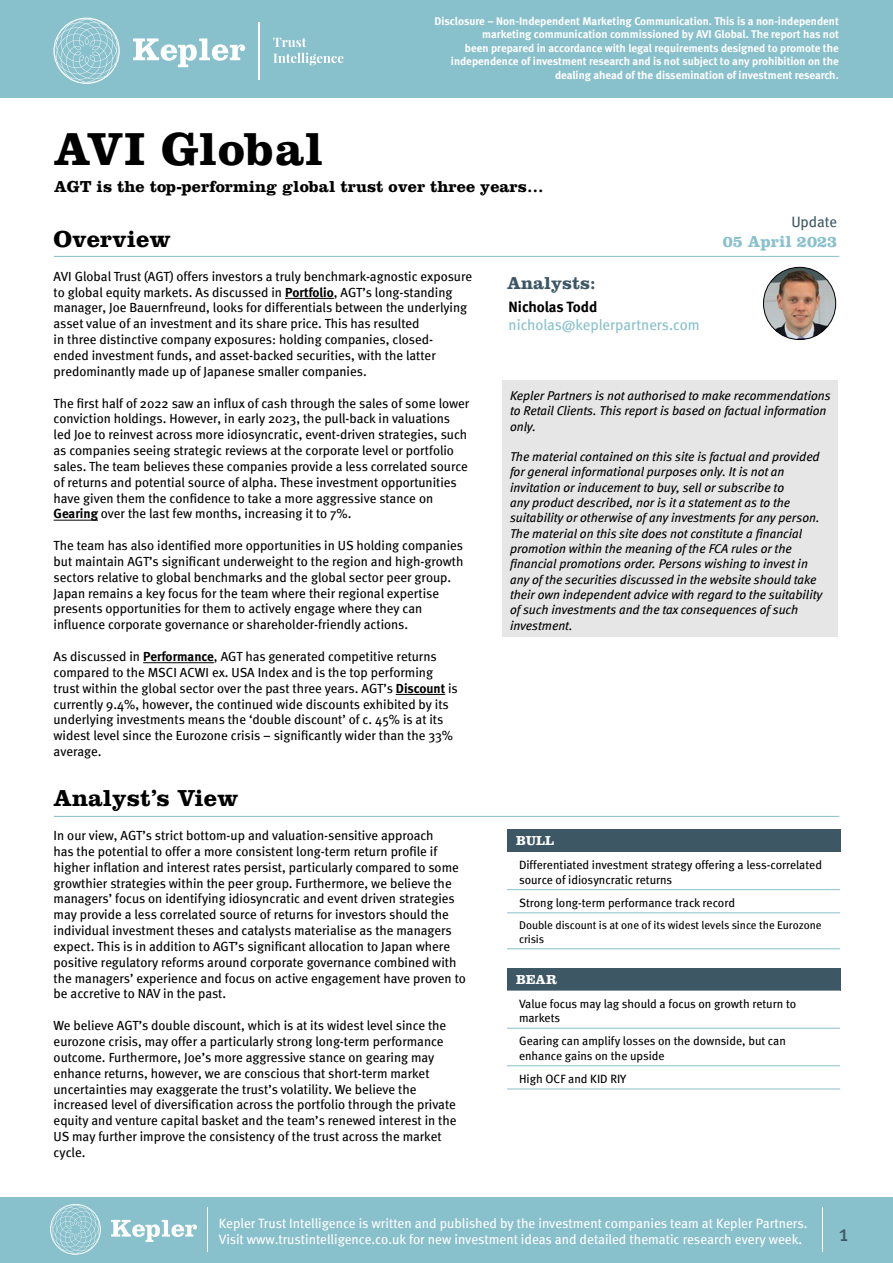
<style>
.page{position:relative;width:893px;height:1263px;background:#fff}
.page>*{position:absolute;margin:0;border:0;box-sizing:border-box;transform-origin:0 0}
.fund_name{font:700 48px "Clarendon LT Std";letter-spacing:.01em;color:#000}
.factsheet_heading0{font:700 24px "Clarendon LT Std";color:#000}
.t1{font:22.5px "Meta";color:#3d5864}
.heading_rightside{font:700 18px "Clarendon LT Std";color:#3d5864}
.description{font:700 16.5px "Clarendon LT Std";color:#000}
.date{font:700 16.5px "Clarendon LT Std";color:#88c0cb}
.t2{font:15px "Meta";letter-spacing:-.005em;color:#88c0cb}
.analyst_name{font:700 15px "Meta";letter-spacing:-.005em;color:#000}
.t3{font:15px "Meta";letter-spacing:-.005em;color:#3d5864}
.t4{font:13.5px/16.2px "Meta";color:#fff}
.table_th{font:700 13.5px "Clarendon LT Std";color:#fff}
.t5{font:13.2px/15.9px "Meta";color:#000}
.disclaimer{font:italic 12.75px/15.3px "Meta Book LF";color:#000}
.table_td{font:12px/14.4px "Meta";color:#000}
.t6{font:11.25px/13.5px "Meta Bold LF";color:#fff;text-align:right}
.table_td-2{font:11.25px/13.5px "Meta";color:#000}
.s1{font-family:"Meta Bold LF"}
</style>
<div class="page">
<div style="left:0;top:0;width:893px;height:98px;background:#88c0cb"></div>
<div style="left:0;top:1197px;width:893px;height:66px;background:#88c0cb"></div>
<svg style="left:111px;top:1220px;width:86px;height:22px"></svg>
<svg style="left:50px;top:1204px;width:51px;height:51px"></svg>
<hr style="left:207px;top:1207px;width:1px;height:44px;background:#fff">
<svg style="left:133px;top:38px;width:112px;height:29px"></svg>
<svg style="left:53px;top:18px;width:67px;height:66px"></svg>
<svg style="left:273px;top:38px;width:33px;height:9px"></svg>
<svg style="left:273px;top:53px;width:70px;height:12px"></svg>
<hr style="left:259px;top:22px;width:1px;height:58px;background:#fff">
<hr style="left:822px;top:1207px;width:1px;height:44px;background:#fff">
<hr style="left:285px;top:298px;width:49px;height:1px;background:#000">
<hr style="left:54px;top:520px;width:44px;height:1px;background:#000">
<hr style="left:143px;top:662px;width:71px;height:1px;background:#000">
<hr style="left:396px;top:694px;width:49px;height:1px;background:#000">
<hr style="left:54px;top:256px;width:785px;height:1px;background:#88c0cb">
<hr style="left:54px;top:816px;width:785px;height:1px;background:#88c0cb">
<img style="left:763px;top:267px;width:73px;height:73px;border-radius:36px">
<div style="left:763px;top:267px;width:73px;height:73px;border:1px solid #000;border-radius:50%"></div>
<div style="left:507px;top:829px;width:333px;height:23px;background:#3d5864"></div>
<svg style="left:507px;top:890px;width:333px;height:24px"></svg>
<hr style="left:507px;top:912px;width:333px;height:1px;background:#88c0cb">
<hr style="left:507px;top:948px;width:333px;height:1px;background:#88c0cb">
<hr style="left:507px;top:889px;width:333px;height:1px;background:#88c0cb">
<div style="left:507px;top:968px;width:333px;height:22px;background:#3d5864"></div>
<svg style="left:507px;top:990px;width:333px;height:77px"></svg>
<hr style="left:507px;top:1028px;width:333px;height:1px;background:#88c0cb">
<hr style="left:507px;top:1065px;width:333px;height:1px;background:#88c0cb">
<hr style="left:507px;top:1088px;width:333px;height:1px;background:#88c0cb">
<div style="left:502px;top:381px;width:336px;height:256px;background:#e6e6e6"></div>
<p class="fund_name" style="left:54px;top:120px;width:271px">AVI Global</p>
<p class="t6" style="left:435px;top:14px;width:406px">Disclosure – Non-Independent Marketing Communication. This is a non-independent marketing communication commissioned by AVI Global. The report has not<br>been prepared in accordance with legal requirements designed to promote the independence of investment research and is not subject to any prohibition on the dealing ahead of the dissemination of investment research.</p>
<p class="description" style="left:54px;top:176px;width:491px">AGT is the top-performing global trust over three years…</p>
<p class="factsheet_heading0" style="left:54px;top:224px;width:119px">Overview</p>
<p class="t5" style="left:54px;top:268px;width:420px">AVI Global Trust (AGT) offers investors a truly benchmark-agnostic exposure to global equity markets. As discussed in <span class="s1">Portfolio</span>, AGT’s long-standing manager, Joe Bauernfreund, looks for differentials between the underlying asset value of an investment and its share price. This has resulted<br>in three distinctive company exposures: holding companies, closed-<br>ended investment funds, and asset-backed securities, with the latter predominantly made up of Japanese smaller companies.</p>
<p class="t5" style="left:54px;top:395px;width:417px">The first half of 2022 saw an influx of cash through the sales of some lower conviction holdings. However, in early 2023, the pull-back in valuations led Joe to reinvest across more idiosyncratic, event-driven strategies, such as companies seeing strategic reviews at the corporate level or portfolio sales. The team believes these companies provide a less correlated source of returns and potential source of alpha. These investment opportunities have given them the confidence to take a more aggressive stance on <span class="s1">Gearing</span> over the last few months, increasing it to 7%.</p>
<p class="t5" style="left:54px;top:537px;width:411px">The team has also identified more opportunities in US holding companies but maintain AGT’s significant underweight to the region and high-growth sectors relative to global benchmarks and the global sector peer group.<br>Japan remains a key focus for the team where their regional expertise presents opportunities for them to actively engage where they can influence corporate governance or shareholder-friendly actions.</p>
<p class="t5" style="left:54px;top:648px;width:406px">As discussed in <span class="s1">Performance</span>, AGT has generated competitive returns compared to the MSCI ACWI ex. USA Index and is the top performing trust within the global sector over the past three years. AGT’s <span class="s1">Discount</span> is currently 9.4%, however, the continued wide discounts exhibited by its underlying investments means the ‘double discount’ of c. 45% is at its widest level since the Eurozone crisis – significantly wider than the 33% average.</p>
<p class="factsheet_heading0" style="left:54px;top:784px;width:186px">Analyst’s View</p>
<p class="t5" style="left:54px;top:827px;width:414px">In our view, AGT’s strict bottom-up and valuation-sensitive approach<br>has the potential to offer a more consistent long-term return profile if higher inflation and interest rates persist, particularly compared to some growthier strategies within the peer group. Furthermore, we believe the managers’ focus on identifying idiosyncratic and event driven strategies may provide a less correlated source of returns for investors should the individual investment theses and catalysts materialise as the managers expect. This is in addition to AGT’s significant allocation to Japan where positive regulatory reforms around corporate governance combined with the managers’ experience and focus on active engagement have proven to be accretive to NAV in the past.</p>
<p class="t5" style="left:54px;top:1017px;width:404px">We believe AGT’s double discount, which is at its widest level since the eurozone crisis, may offer a particularly strong long-term performance outcome. Furthermore, Joe’s more aggressive stance on gearing may enhance returns, however, we are conscious that short-term market uncertainties may exaggerate the trust’s volatility. We believe the increased level of diversification across the portfolio through the private equity and venture capital basket and the team’s renewed interest in the US may further improve the consistency of the trust across the market cycle.</p>
<p class="heading_rightside" style="left:507px;top:272px;width:90px">Analysts:</p>
<p class="analyst_name" style="left:508px;top:298px;width:90px">Nicholas Todd</p>
<p class="t2" style="left:508px;top:316px;width:193px">nicholas@keplerpartners.com</p>
<p class="t3" style="left:791px;top:213px;width:47px">Update</p>
<p class="date" style="left:723px;top:231px;width:116px">05 April 2023</p>
<p class="disclaimer" style="left:510px;top:388px;width:322px">Kepler Partners is not authorised to make recommendations to Retail Clients. This report is based on factual information only.</p>
<p class="disclaimer" style="left:510px;top:449px;width:314px">The material contained on this site is factual and provided for general informational purposes only. It is not an invitation or inducement to buy, sell or subscribe to<br>any product described, nor is it a statement as to the suitability or otherwise of any investments for any person.<br>The material on this site does not constitute a financial promotion within the meaning of the FCA rules or the financial promotions order. Persons wishing to invest in any of the securities discussed in the website should take their own independent advice with regard to the suitability of such investments and the tax consequences of such investment.</p>
<p class="table_th" style="left:516px;top:832px;width:40px">BULL</p>
<p class="table_td" style="left:519px;top:858px;width:304px">Differentiated investment strategy offering a less-correlated source of idiosyncratic returns</p>
<p class="table_td" style="left:519px;top:895px;width:217px">Strong long-term performance track record</p>
<p class="table_td-2" style="left:519px;top:918px;width:304px">Double discount is at one of its widest levels since the Eurozone crisis</p>
<p class="table_th" style="left:516px;top:971px;width:43px">BEAR</p>
<p class="table_td" style="left:519px;top:996px;width:279px">Value focus may lag should a focus on growth return to markets</p>
<p class="table_td" style="left:519px;top:1034px;width:268px">Gearing can amplify losses on the downside, but can enhance gains on the upside</p>
<p class="table_td" style="left:519px;top:1071px;width:109px">High OCF and KID RIY</p>
<p class="t4" style="left:219px;top:1214px;width:590px">Kepler Trust Intelligence is written and published by the investment companies team at Kepler Partners.<br>Visit www.trustintelligence.co.uk for new investment ideas and detailed thematic research every week.</p>
<h3 class="t1" style="left:839px;top:1220px;width:11px">1</h3>
</div>
